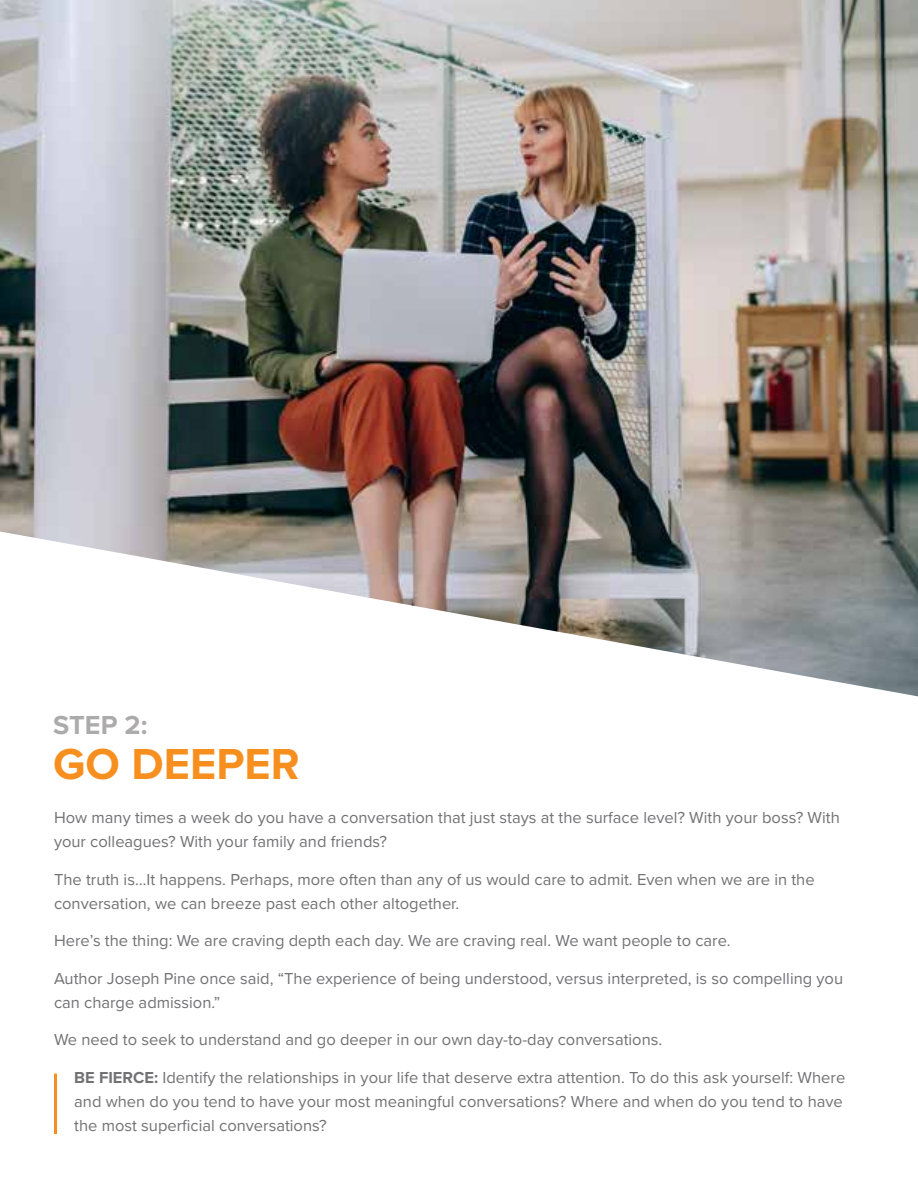
<style>
.page{position:relative;width:918px;height:1188px;background:#fff}
.page>*{position:absolute;margin:0;border:0;box-sizing:border-box;transform-origin:0 0}
.t1{font:700 45px "Proxima Nova";color:#f78f1e}
.t2{font:700 27px "Proxima Nova";color:#adaaac}
.t3{font:16.5px/24px "Proxima Nova";color:#727174}
.s1{font-weight:700}
</style>
<div class="page">
<img style="left:0;top:0;width:918px;height:532px">
<svg style="left:3px;top:532px;width:915px;height:542px"></svg>
<hr style="left:54px;top:1074px;width:3px;height:60px;background:#f78f1e">
<h2 class="t2" style="left:53px;top:705px;width:96px">STEP 2:</h2>
<h1 class="t1" style="left:53px;top:730px;width:248px">GO DEEPER</h1>
<p class="t3" style="left:54px;top:805px;width:787px">How many times a week do you have a conversation that just stays at the surface level? With your boss? With your colleagues? With your family and friends?</p>
<p class="t3" style="left:54px;top:866px;width:762px">The truth is…It happens. Perhaps, more often than any of us would care to admit. Even when we are in the conversation, we can breeze past each other altogether.</p>
<p class="t3" style="left:54px;top:928px;width:678px">Here’s the thing: We are craving depth each day. We are craving real. We want people to care.</p>
<p class="t3" style="left:54px;top:965px;width:791px">Author Joseph Pine once said, “The experience of being understood, versus interpreted, is so compelling you can charge admission.”</p>
<p class="t3" style="left:54px;top:1027px;width:610px">We need to seek to understand and go deeper in our own day-to-day conversations.</p>
<p class="t3" style="left:74px;top:1064px;width:773px"><span class="s1">BE FIERCE:</span> Identify the relationships in your life that deserve extra attention. To do this ask yourself: Where and when do you tend to have your most meaningful conversations? Where and when do you tend to have the most superficial conversations?</p>
</div>
